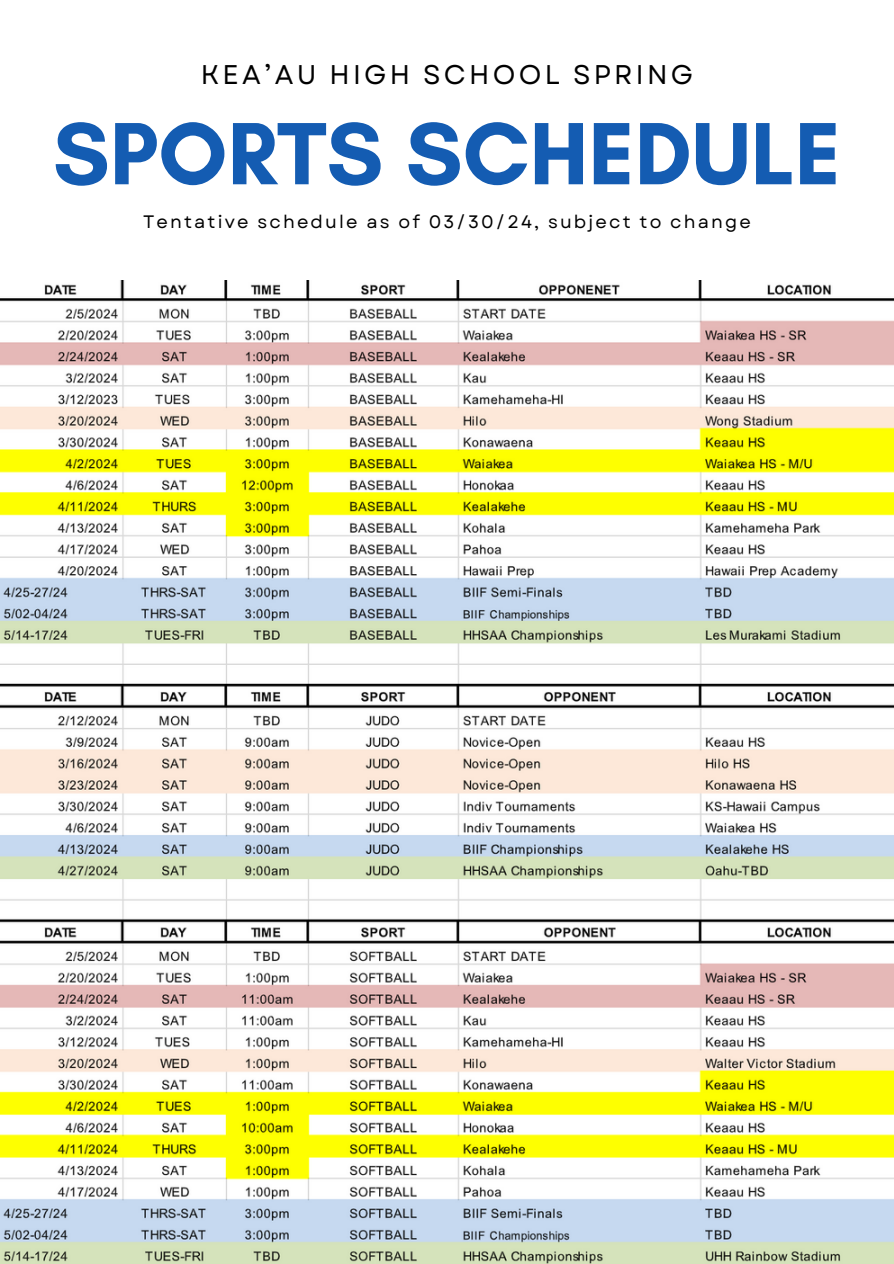
<style>
.page{position:relative;width:894px;height:1264px;background:#fff}
.page>*{position:absolute;margin:0;border:0;box-sizing:border-box;transform-origin:0 0}
.t1{font:700 90px "Glacial Indifference";color:#145cb2}
.t2{font:27px "Garet";letter-spacing:.12em;color:#000}
.t3{font:18px "Garet";letter-spacing:.12em;color:#000}
</style>
<div class="page">
<img style="left:0;top:280px;width:893px;height:983px">
<h1 class="t2" style="left:201px;top:55px;width:493px">KEA’AU HIGH SCHOOL SPRING</h1>
<p class="t1" style="left:53px;top:99px;width:789px">SPORTS SCHEDULE</p>
<p class="t3" style="left:143px;top:209px;width:609px">Tentative schedule as of 03/30/24, subject to change</p>
</div>
